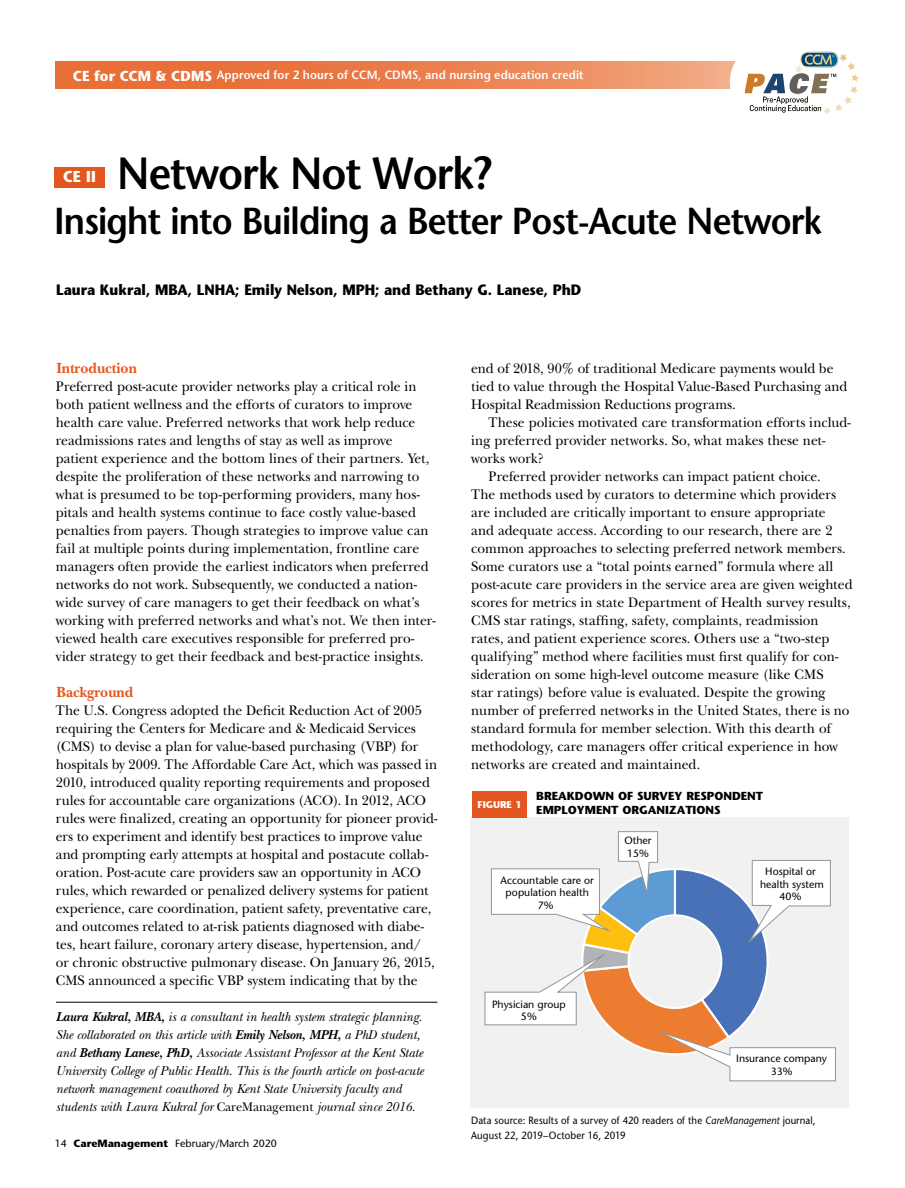
<style>
.page{position:relative;width:905px;height:1188px;background:#fff}
.page>*{position:absolute;margin:0;border:0;box-sizing:border-box;transform-origin:0 0}
.Headling_1{font:600 45px "Stone Sans";letter-spacing:-.025em;color:#000;scale:.92 1}
.Headling_1-2{font:600 37.5px "Stone Sans";letter-spacing:-.025em;color:#000;scale:.92 1}
.Headling_1-3{font:700 15.75px "Stone Sans";color:#fff;scale:.92 1}
.subhead{font:700 15.3px "New Baskerville";letter-spacing:-.005em;color:#e45620;scale:.95 1}
.by_line{font:700 15px "Stone Sans";letter-spacing:-.005em;color:#000;scale:.92 1}
.text{font:14.4px/18px "New Baskerville";color:#000;scale:.95 1}
.By_line_qualifier{font:italic 13.5px/18px "New Baskerville";letter-spacing:-.005em;color:#000;scale:.95 1}
.text-2{font:600 12px "Stone Sans";letter-spacing:.015em;color:#fff;scale:.95 1}
.sidebar_heads{font:700 11.7px/13.5px "Stone Sans";letter-spacing:-.005em;color:#000}
.sidebar_text_F8{font:10.5px/12.6px "Stone Sans";letter-spacing:.005em;color:#000;text-align:center}
.sidebar_text_F8-2{font:10.5px/15px "Stone Sans";letter-spacing:.005em;color:#000;scale:.92 1}
.sidebar_heads-2{font:700 9.75px "Stone Sans";letter-spacing:-.005em;color:#fff}
.s1{font-weight:700;font-size:14.4px}
.s2{font-weight:700}
.s3{font-style:normal;font-size:13.2px}
.s4{font-style:italic}
</style>
<div class="page">
<div style="left:54px;top:167px;width:51px;height:20px;background:#e45620"></div>
<svg style="left:56px;top:62px;width:678px;height:26px;background:#eb8150"></svg>
<div style="left:729px;top:41px;width:142px;height:83px;background:#fff;border-radius:42px"></div>
<svg style="left:744px;top:51px;width:115px;height:64px"></svg>
<hr style="left:56px;top:1002px;width:381px;height:1px;background:#000">
<div style="left:470px;top:817px;width:378px;height:291px;background:#f1f1f2"></div>
<div style="left:472px;top:791px;width:54px;height:27px;background:#e45620"></div>
<svg style="left:484px;top:831px;width:352px;height:251px"></svg>
<p class="text-2" style="left:73px;top:67px;width:539px"><span class="s1">CE for CCM &amp; CDMS</span> Approved for 2 hours of CCM, CDMS, and nursing education credit</p>
<p class="Headling_1" style="left:117px;top:145px;width:408px">Network Not Work?</p>
<p class="Headling_1-2" style="left:54px;top:197px;width:835px">Insight into Building a Better Post-Acute Network</p>
<p class="Headling_1-3" style="left:63px;top:167px;width:37px">CE II</p>
<p class="by_line" style="left:56px;top:281px;width:572px">Laura Kukral, MBA, LNHA; Emily Nelson, MPH; and Bethany G. Lanese, PhD</p>
<p class="subhead" style="left:56px;top:359px;width:86px">Introduction</p>
<p class="text" style="left:56px;top:377px;width:401px">Preferred post-acute provider networks play a critical role in both patient wellness and the efforts of curators to improve health care value. Preferred networks that work help reduce readmissions rates and lengths of stay as well as improve patient experience and the bottom lines of their partners. Yet, despite the proliferation of these networks and narrowing to what is presumed to be top-performing providers, many hos&shy;pitals and health systems continue to face costly value-based penalties from payers. Though strategies to improve value can fail at multiple points during implementation, frontline care managers often provide the earliest indicators when preferred networks do not work. Subsequently, we conducted a nation&shy;wide survey of care managers to get their feedback on what’s working with preferred networks and what’s not. We then inter&shy;viewed health care executives responsible for preferred pro&shy;vider strategy to get their feedback and best-practice insights.</p>
<p class="subhead" style="left:56px;top:683px;width:82px">Background</p>
<p class="text" style="left:56px;top:701px;width:403px">The U.S. Congress adopted the Deficit Reduction Act of 2005 requiring the Centers for Medicare and &amp; Medicaid Services (CMS) to devise a plan for value-based purchasing (VBP) for hospitals by 2009. The Affordable Care Act, which was passed in 2010, introduced quality reporting requirements and proposed rules for accountable care organizations (ACO). In 2012, ACO rules were finalized, creating an opportunity for pioneer provid&shy;ers to experiment and identify best practices to improve value and prompting early attempts at hospital and postacute collab&shy;oration. Post-acute care providers saw an opportunity in ACO rules, which rewarded or penalized delivery systems for patient experience, care coordination, patient safety, preventative care, and outcomes related to at-risk patients diagnosed with diabe&shy;tes, heart failure, coronary artery disease, hypertension, and/ or chronic obstructive pulmonary disease. On January 26, 2015, CMS announced a specific VBP system indicating that by the</p>
<p class="By_line_qualifier" style="left:56px;top:1007px;width:388px"><span class="s2">Laura Kukral, MBA,</span> is a consultant in health system strategic planning.<br>She collaborated on this article with <span class="s2">Emily Nelson, MPH,</span> a PhD student, and <span class="s2">Bethany Lanese, PhD,</span> Associate Assistant Professor at the Kent State University College of Public Health. This is the fourth article on post-acute network management coauthored by Kent State University faculty and students with Laura Kukral for <span class="s3">CareManagement</span> journal since 2016.</p>
<p class="sidebar_text_F8" style="left:55px;top:1137px;width:223px">14 <span class="s2">CareManagement</span> February/March 2020</p>
<p class="text" style="left:471px;top:359px;width:397px">end of 2018, 90% of traditional Medicare payments would be tied to value through the Hospital Value-Based Purchasing and<br>Hospital Readmission Reductions programs.</p>
<p class="text" style="left:471px;top:413px;width:401px;text-indent:17px">These policies motivated care transformation efforts includ&shy;ing preferred provider networks. So, what makes these net&shy;works work?</p>
<p class="text" style="left:471px;top:467px;width:403px;text-indent:17px">Preferred provider networks can impact patient choice.<br>The methods used by curators to determine which providers are included are critically important to ensure appropriate<br>and adequate access. According to our research, there are 2 common approaches to selecting preferred network members.<br>Some curators use a “total points earned” formula where all post-acute care providers in the service area are given weighted scores for metrics in state Department of Health survey results, CMS star ratings, staffing, safety, complaints, readmission rates, and patient experience scores. Others use a “two-step qualifying” method where facilities must first qualify for con&shy;sideration on some high-level outcome measure (like CMS<br>star ratings) before value is evaluated. Despite the growing number of preferred networks in the United States, there is no standard formula for member selection. With this dearth of methodology, care managers offer critical experience in how networks are created and maintained.</p>
<p class="sidebar_heads-2" style="left:477px;top:798px;width:45px">FIGURE 1</p>
<p class="sidebar_heads" style="left:536px;top:789px;width:228px">BREAKDOWN OF SURVEY RESPONDENT<br>EMPLOYMENT ORGANIZATIONS</p>
<p class="sidebar_text_F8" style="left:624px;top:834px;width:29px;text-align:left">Other<br>15%</p>
<p class="sidebar_text_F8" style="left:500px;top:874px;width:95px">Accountable care or population health<br>7%</p>
<p class="sidebar_text_F8" style="left:492px;top:998px;width:75px">Physician group<br>5%</p>
<p class="sidebar_text_F8" style="left:760px;top:865px;width:65px">Hospital or health system<br>40%</p>
<p class="sidebar_text_F8" style="left:736px;top:1052px;width:92px">Insurance company<br>33%</p>
<p class="sidebar_text_F8-2" style="left:471px;top:1113px;width:376px">Data source: Results of a survey of 420 readers of the <span class="s4">CareManagement</span> journal,<br>August 22, 2019–October 16, 2019</p>
</div>
